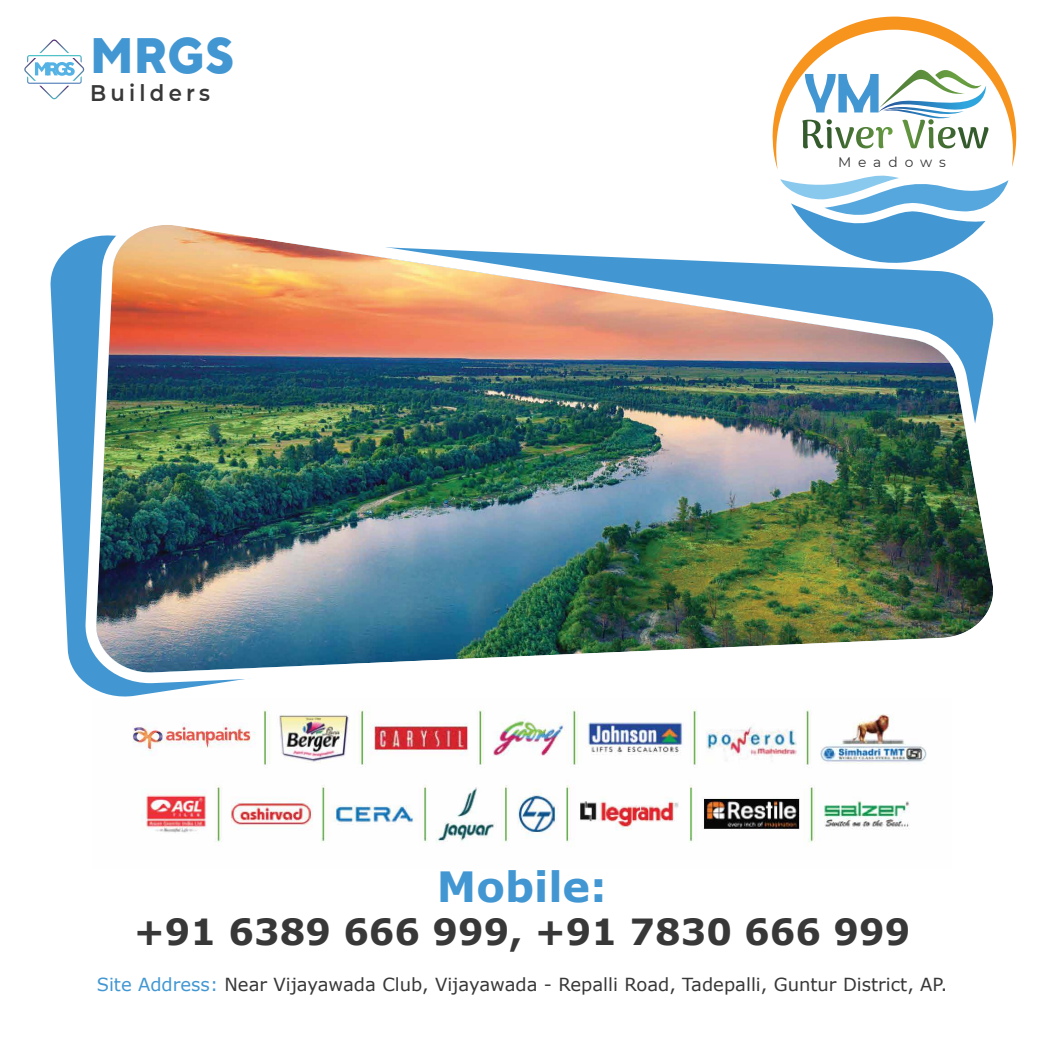
<style>
.page{position:relative;width:1044px;height:1044px;background:#fff}
.page>*{position:absolute;margin:0;border:0;box-sizing:border-box;transform-origin:0 0}
.t1{font:55.05px "AKIRA190 GLYPSH Regular";color:#4297d3}
.t2{font:800 49.85px "TT Norms";color:#4297d3;scale:.94 1}
.t3{font:700 41.65px "Verdana";color:#4297d3}
.t4{font:700 36.05px "Verdana";color:#383838}
.t5{font:600 22.55px "Montserrat";letter-spacing:.2em;color:#383838;scale:.94 1}
.t6{font:18px "Verdana";color:#383838}
.t7{font:13.8px "Montserrat";letter-spacing:.495em;color:#383838}
.s1{color:#4297d3}
</style>
<div class="page">
<svg style="left:24px;top:40px;width:60px;height:59px"></svg>
<svg style="left:772px;top:17px;width:244px;height:197px"></svg>
<img style="left:132px;top:706px;width:795px;height:140px">
<svg style="left:50px;top:239px;width:169px;height:458px;fill:#4297d3"></svg>
<img style="left:85px;top:214px;width:909px;height:469px">
<h2 class="t2" style="left:90px;top:24px;width:154px">MRGS</h2>
<p class="t5" style="left:90px;top:77px;width:129px">Builders</p>
<h1 class="t1" style="left:805px;top:62px;width:78px">VM</h1>
<p class="t7" style="left:838px;top:153px;width:109px">Meadows</p>
<h3 class="t3" style="left:437px;top:857px;width:172px">Mobile:</h3>
<h3 class="t4" style="left:134px;top:906px;width:778px">+91 6389 666 999, +91 7830 666 999</h3>
<p class="t6" style="left:97px;top:973px;width:852px"><span class="s1">Site Address:</span> Near Vijayawada Club, Vijayawada - Repalli Road, Tadepalli, Guntur District, AP.</p>
</div>
